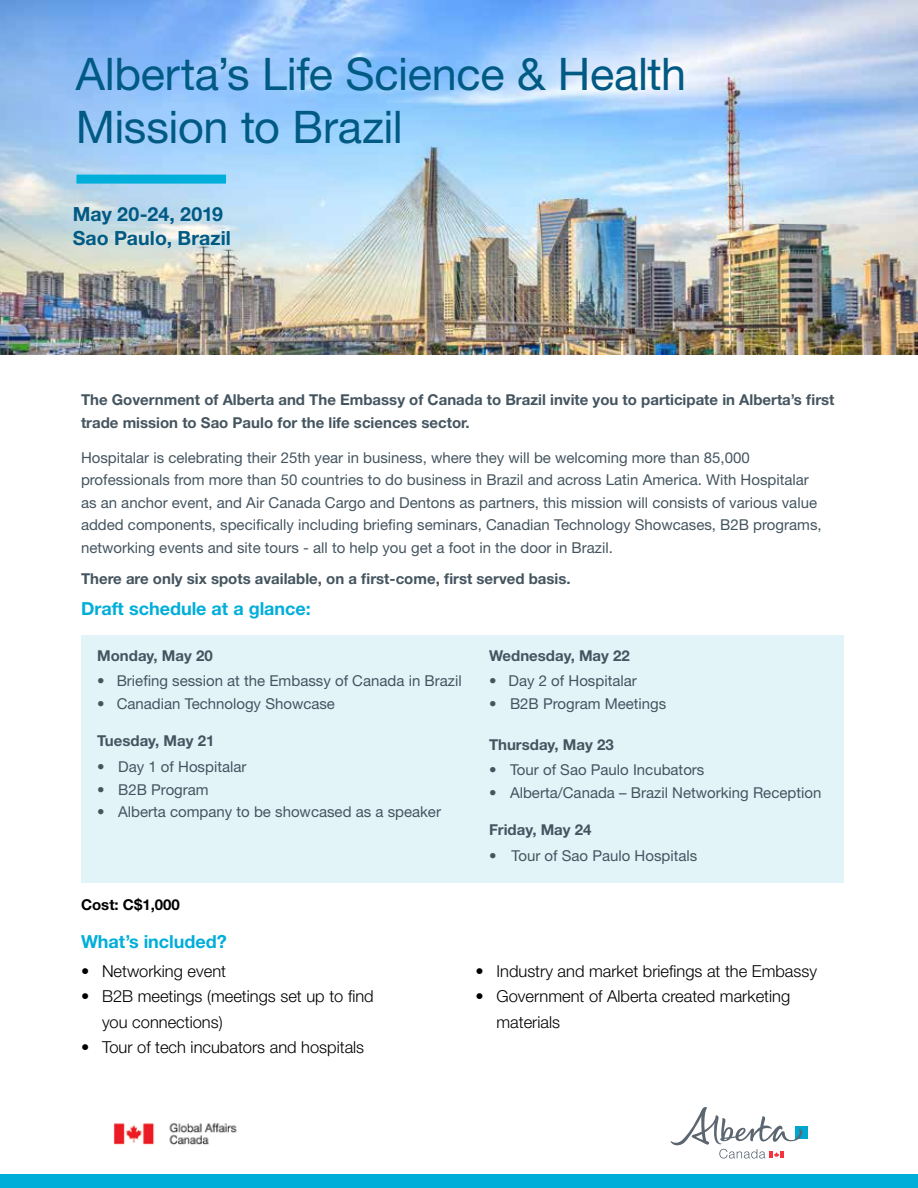
<style>
.page{position:relative;width:918px;height:1188px;background:#fff}
.page>*{position:absolute;margin:0;border:0;box-sizing:border-box;transform-origin:0 0}
.t1{font:45px/52.5px "Helvetica Neue LT Std";letter-spacing:-.01em;color:#005a84}
.t2{font:700 19.5px/24px "Helvetica Neue LT Std";letter-spacing:.005em;color:#005a84}
.t3{font:700 18px "Helvetica Neue LT Std";color:#00aeda}
.t4{font:300 16.5px "Helvetica Neue LT Std";color:#000}
.t5{font:15px/22.5px "Helvetica Neue LT Std";color:#455560}
.t6{font:700 15px/22.5px "Helvetica Neue LT Std";color:#455560}
.t7{font:700 15px "Helvetica Neue LT Std";color:#000}
</style>
<div class="page">
<div style="left:795px;top:1127px;width:12px;height:12px;background:#00a6ce"></div>
<svg style="left:671px;top:1107px;width:131px;height:52px"></svg>
<div style="left:0;top:1174px;width:918px;height:14px;background:#00aeda"></div>
<img style="left:113px;top:1123px;width:124px;height:22px">
<div style="left:81px;top:635px;width:763px;height:248px;background:#e3f4f9"></div>
<img style="left:0;top:0;width:918px;height:355px">
<div style="left:76px;top:175px;width:150px;height:9px;background:#00aeda"></div>
<h1 class="t1" style="left:76px;top:48px;width:612px">Alberta’s Life Science &amp; Health<br>Mission to Brazil</h1>
<h2 class="t2" style="left:73px;top:202px;width:160px">May 20-24, 2019<br>Sao Paulo, Brazil</h2>
<p class="t6" style="left:81px;top:388px;width:755px">The Government of Alberta and The Embassy of Canada to Brazil invite you to participate in Alberta’s first trade mission to Sao Paulo for the life sciences sector.</p>
<p class="t5" style="left:81px;top:446px;width:742px">Hospitalar is celebrating their 25th year in business, where they will be welcoming more than 85,000 professionals from more than 50 countries to do business in Brazil and across Latin America. With Hospitalar as an anchor event, and Air Canada Cargo and Dentons as partners, this mission will consists of various value added components, specifically including briefing seminars, Canadian Technology Showcases, B2B programs, networking events and site tours - all to help you get a foot in the door in Brazil.</p>
<p class="t6" style="left:81px;top:567px;width:491px">There are only six spots available, on a first-come, first served basis.</p>
<p class="t3" style="left:81px;top:597px;width:231px">Draft schedule at a glance:</p>
<p class="t6" style="left:97px;top:644px;width:117px">Monday, May 20</p>
<p class="t5" style="left:97px;top:670px;width:366px">• Briefing session at the Embassy of Canada in Brazil</p>
<p class="t5" style="left:97px;top:692px;width:239px">• Canadian Technology Showcase</p>
<p class="t6" style="left:97px;top:729px;width:119px">Tuesday, May 21</p>
<p class="t5" style="left:97px;top:755px;width:151px">• Day 1 of Hospitalar</p>
<p class="t5" style="left:97px;top:778px;width:113px">• B2B Program</p>
<p class="t5" style="left:97px;top:800px;width:345px">• Alberta company to be showcased as a speaker</p>
<p class="t6" style="left:489px;top:644px;width:142px">Wednesday, May 22</p>
<p class="t5" style="left:489px;top:670px;width:149px">• Day 2 of Hospitalar</p>
<p class="t5" style="left:489px;top:692px;width:179px">• B2B Program Meetings</p>
<p class="t6" style="left:489px;top:733px;width:126px">Thursday, May 23</p>
<p class="t5" style="left:489px;top:759px;width:217px">• Tour of Sao Paulo Incubators</p>
<p class="t5" style="left:489px;top:781px;width:334px">• Alberta/Canada – Brazil Networking Reception</p>
<p class="t6" style="left:489px;top:818px;width:104px">Friday, May 24</p>
<p class="t5" style="left:489px;top:844px;width:210px">• Tour of Sao Paulo Hospitals</p>
<p class="t7" style="left:81px;top:895px;width:100px">Cost: C$1,000</p>
<p class="t3" style="left:81px;top:930px;width:147px">What’s included?</p>
<p class="t4" style="left:81px;top:961px;width:147px">• Networking event</p>
<p class="t4" style="left:475px;top:961px;width:343px">• Industry and market briefings at the Embassy</p>
<p class="t4" style="left:81px;top:986px;width:294px">• B2B meetings (meetings set up to find</p>
<p class="t4" style="left:475px;top:986px;width:316px">• Government of Alberta created marketing</p>
<p class="t4" style="left:102px;top:1012px;width:122px">you connections)</p>
<p class="t4" style="left:497px;top:1012px;width:65px">materials</p>
<p class="t4" style="left:81px;top:1037px;width:285px">• Tour of tech incubators and hospitals</p>
</div>
